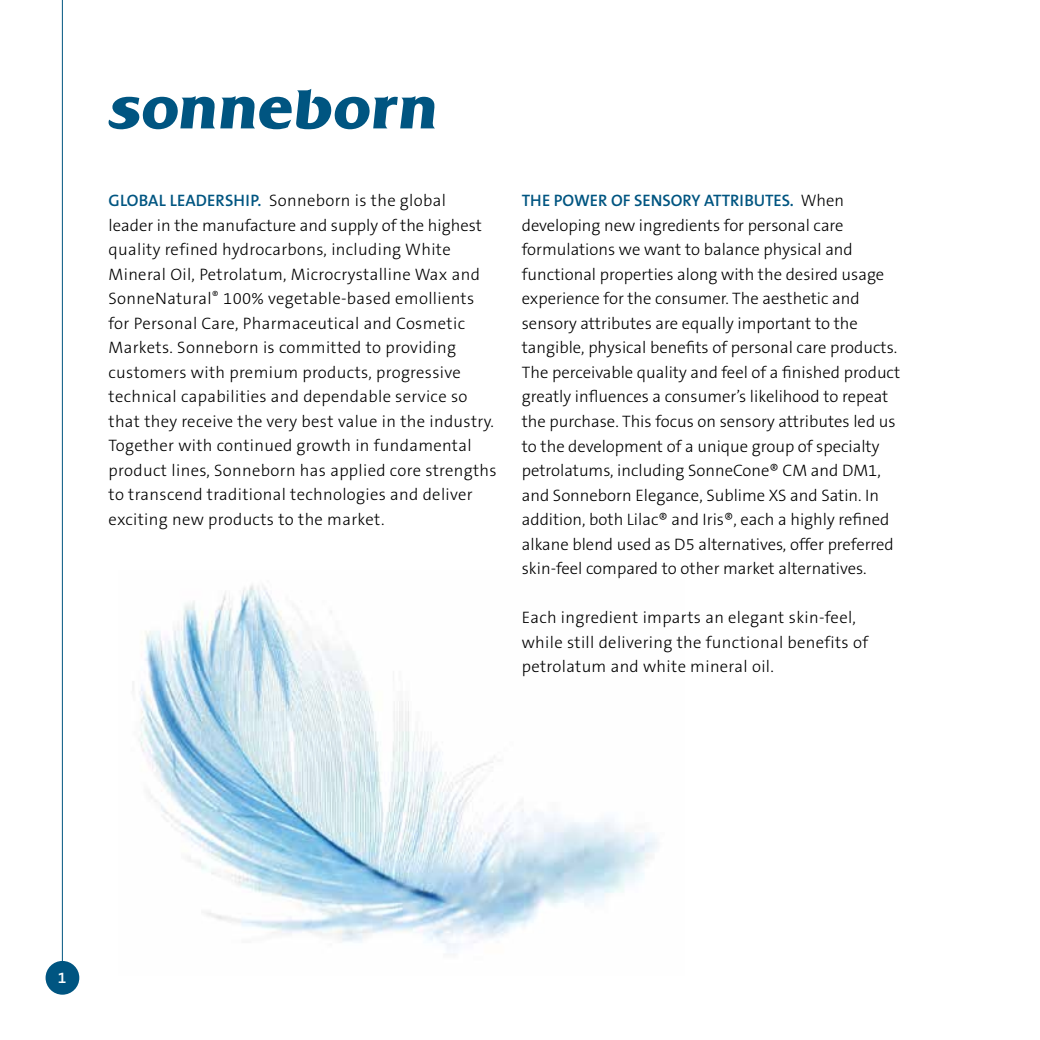
<style>
.page{position:relative;width:1040px;height:1040px;background:#fff}
.page>*{position:absolute;margin:0;border:0;box-sizing:border-box;transform-origin:0 0}
.t1{font:300 16.62px/24.5px "The Sans B3";letter-spacing:.02em;color:#000}
.t2{font:300 16.62px/24.5px "The Sans B3";color:#000}
.t3{font:600 16.62px "The Sans B6";color:#005581}
.t4{font:600 15.75px "The Sans B6";color:#fff}
.s1{font-family:"The Sans B6";font-weight:600;color:#005581}
.s2{font-family:"The Sans B3";font-weight:300;color:#000}
</style>
<div class="page">
<img style="left:133px;top:585px;width:525px;height:365px">
<svg style="left:108px;top:89px;width:327px;height:41px"></svg>
<hr style="left:62px;top:0;width:1px;height:988px;background:#005581">
<div style="left:46px;top:960px;width:33px;height:34px;background:#005581;border-radius:50%"></div>
<p class="t1" style="left:108px;top:189px;width:390px"><span class="s1">GLOBAL LEADERSHIP.</span> Sonneborn is the global<br>leader in the manufacture and supply of the highest quality refined hydrocarbons, including White Mineral Oil, Petrolatum, Microcrystalline Wax and SonneNatural<sup>®</sup> 100% vegetable-based emollients for Personal Care, Pharmaceutical and Cosmetic Markets. Sonneborn is committed to providing customers with premium products, progressive technical capabilities and dependable service so that they receive the very best value in the industry.<br>Together with continued growth in fundamental product lines, Sonneborn has applied core strengths to transcend traditional technologies and deliver exciting new products to the market.</p>
<p class="t3" style="left:522px;top:192px;width:324px">THE POWER OF SENSORY ATTRIBUTES. <span class="s2">When</span></p>
<p class="t2" style="left:522px;top:213px;width:380px">developing new ingredients for personal care formulations we want to balance physical and functional properties along with the desired usage experience for the consumer. The aesthetic and sensory attributes are equally important to the tangible, physical benefits of personal care products.<br>The perceivable quality and feel of a finished product greatly influences a consumer’s likelihood to repeat the purchase. This focus on sensory attributes led us to the development of a unique group of specialty petrolatums, including SonneCone® CM and DM1, and Sonneborn Elegance, Sublime XS and Satin. In addition, both Lilac® and Iris®, each a highly refined alkane blend used as D5 alternatives, offer preferred skin-feel compared to other market alternatives.</p>
<p class="t1" style="left:522px;top:605px;width:348px">Each ingredient imparts an elegant skin-feel, while still delivering the functional benefits of petrolatum and white mineral oil.</p>
<p class="t4" style="left:58px;top:969px;width:10px">1</p>
</div>
